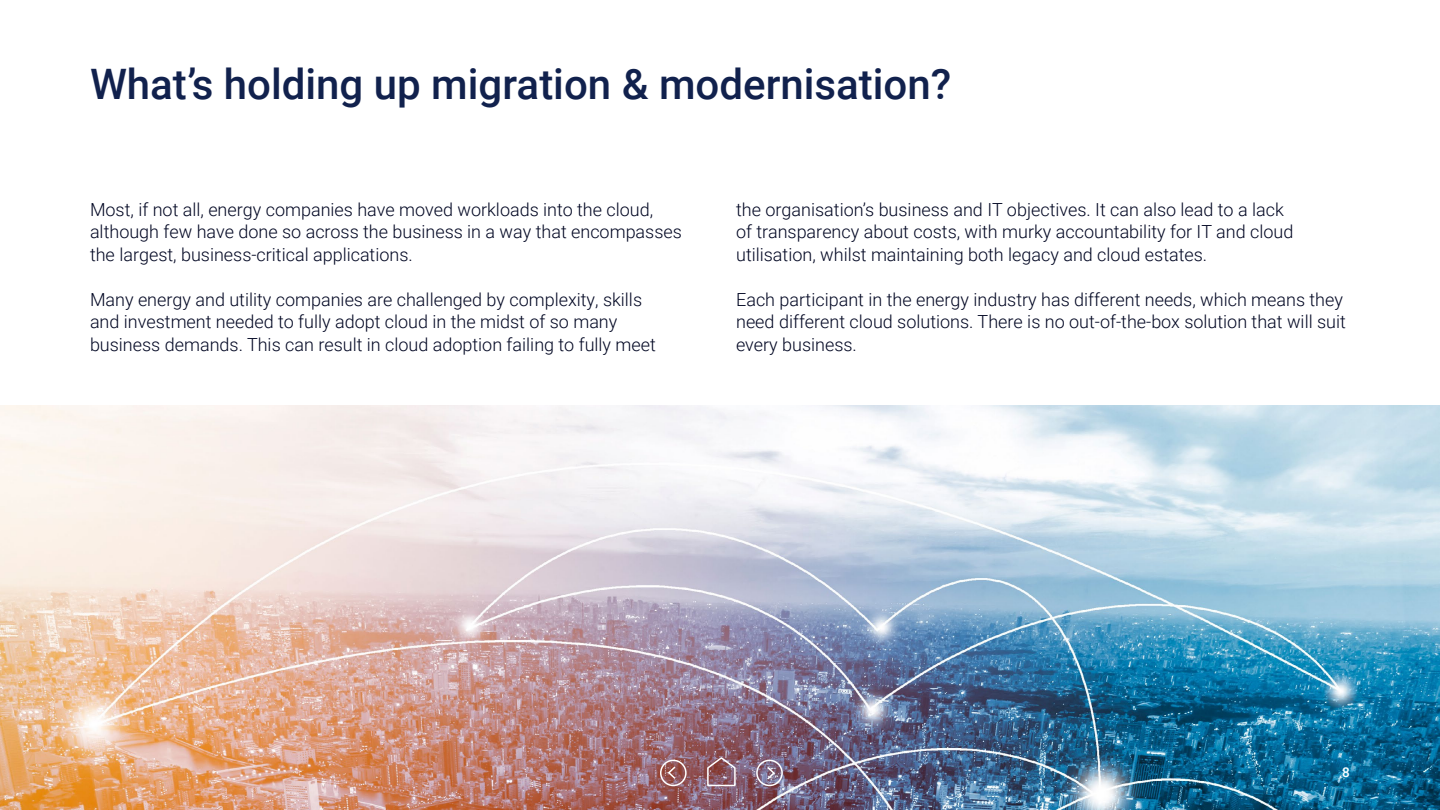
<style>
.page{position:relative;width:1440px;height:810px;background:#fff}
.page>*{position:absolute;margin:0;border:0;box-sizing:border-box;transform-origin:0 0}
.t1{font:500 42px "Roboto";color:#11214d}
.t2{font:300 18px/22.5px "Roboto";color:#000622}
.t3{font:500 13.5px "Roboto";color:#fff}
</style>
<div class="page">
<img style="left:0;top:405px;width:1440px;height:405px">
<div style="left:660px;top:760px;width:27px;height:26px;border:2px solid #fff;border-radius:50%"></div>
<svg style="left:667px;top:765px;width:10px;height:16px"></svg>
<div style="left:756px;top:760px;width:27px;height:26px;border:2px solid #fff;border-radius:50%"></div>
<svg style="left:766px;top:765px;width:10px;height:16px"></svg>
<svg style="left:706px;top:756px;width:30px;height:31px"></svg>
<h1 class="t1" style="left:90px;top:55px;width:863px">What’s holding up migration &amp; modernisation?</h1>
<p class="t2" style="left:90px;top:197px;width:593px">Most, if not all, energy companies have moved workloads into the cloud, although few have done so across the business in a way that encompasses the largest, business-critical applications.</p>
<p class="t2" style="left:90px;top:287px;width:567px">Many energy and utility companies are challenged by complexity, skills and investment needed to fully adopt cloud in the midst of so many business demands. This can result in cloud adoption failing to fully meet</p>
<p class="t2" style="left:736px;top:197px;width:559px">the organisation’s business and IT objectives. It can also lead to a lack of transparency about costs, with murky accountability for IT and cloud utilisation, whilst maintaining both legacy and cloud estates.</p>
<p class="t2" style="left:736px;top:287px;width:611px">Each participant in the energy industry has different needs, which means they need different cloud solutions. There is no out-of-the-box solution that will suit every business.</p>
<p class="t3" style="left:1342px;top:763px;width:9px">8</p>
</div>
